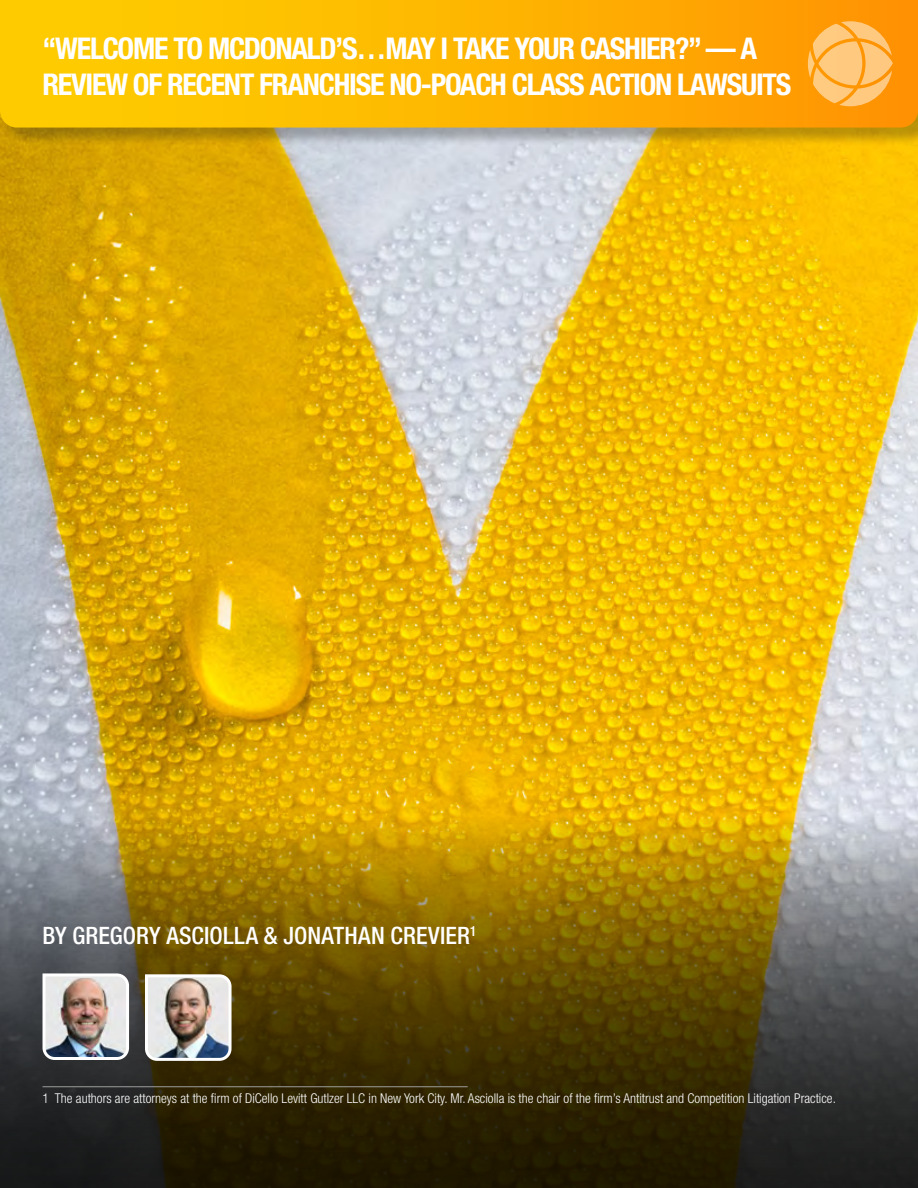
<style>
.page{position:relative;width:918px;height:1188px;background:#fff}
.page>*{position:absolute;margin:0;border:0;box-sizing:border-box;transform-origin:0 0}
.t1{font:700 condensed 30px/36px "Helvetica Neue LT Std";letter-spacing:-.04em;color:#fff}
.t2{font:500 condensed 24px "Helvetica Neue LT Std";letter-spacing:.005em;color:#fff}
.t3{font:300 condensed 13.5px "Helvetica Neue LT Std";color:#fff}
</style>
<div class="page">
<img style="left:0;top:128px;width:918px;height:689px">
<svg style="left:0;top:817px;width:918px;height:371px;background:#60501b"></svg>
<img style="left:41px;top:972px;width:90px;height:90px">
<hr style="left:43px;top:1086px;width:425px;height:1px;background:#9d9d9c">
<img style="left:143px;top:973px;width:90px;height:89px">
<div style="left:3px;top:0;width:915px;height:146px;background:#1d1d1b;opacity:.3"></div>
<svg style="left:0;top:0;width:918px;height:128px;background:#fdb501"></svg>
<svg style="left:808px;top:21px;width:85px;height:85px;background:#ffb753"></svg>
<h1 class="t1" style="left:43px;top:29px;width:750px">“WELCOME TO MCDONALD’S…MAY I TAKE YOUR CASHIER?” — A<br>REVIEW OF RECENT FRANCHISE NO-POACH CLASS ACTION LAWSUITS</h1>
<h2 class="t2" style="left:43px;top:921px;width:435px">BY GREGORY ASCIOLLA &amp; JONATHAN CREVIER<sup>1</sup></h2>
<p class="t3" style="left:43px;top:1090px;width:795px">1 The authors are attorneys at the firm of DiCello Levitt Gutlzer LLC in New York City. Mr. Asciolla is the chair of the firm’s Antitrust and Competition Litigation Practice.</p>
</div>
